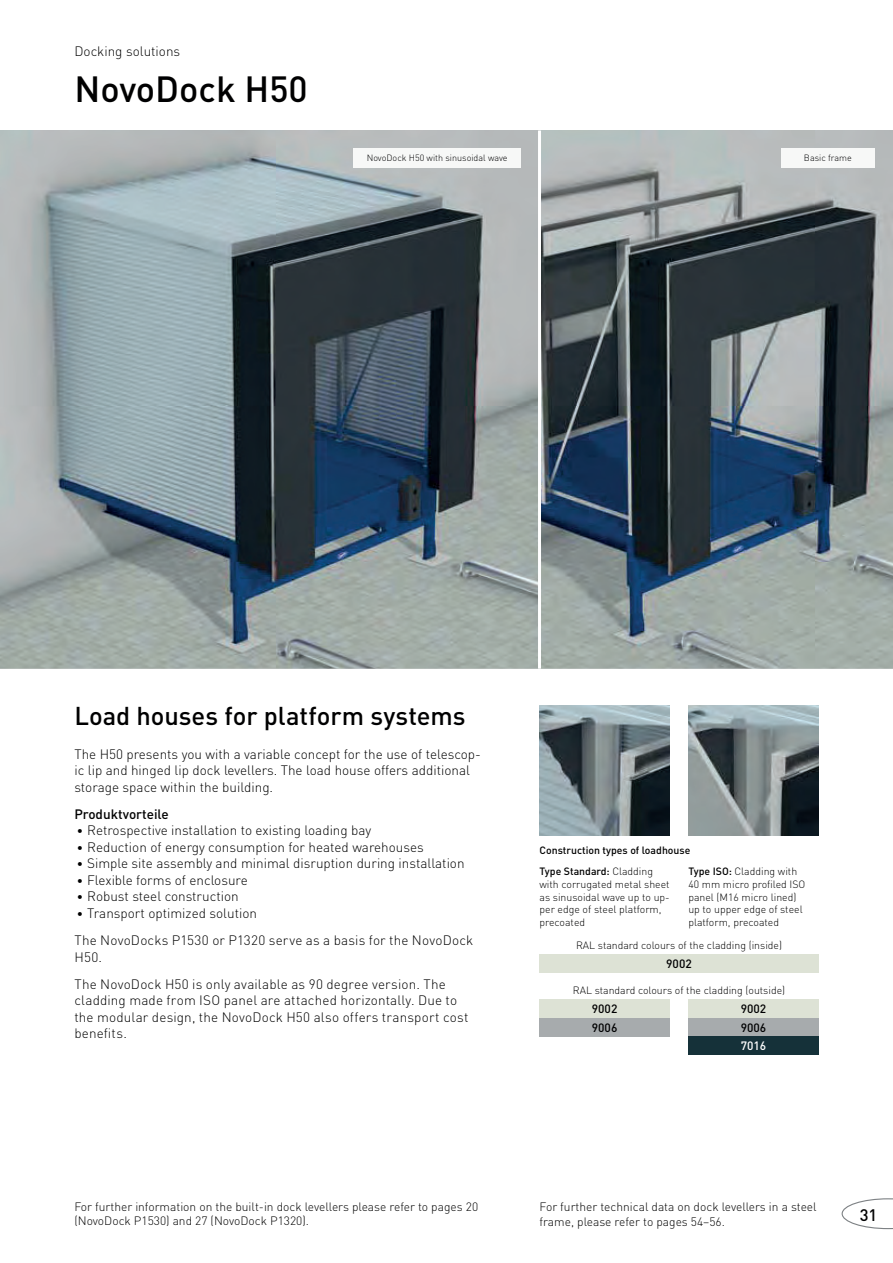
<style>
.page{position:relative;width:893px;height:1263px;background:#fff}
.page>*{position:absolute;margin:0;border:0;box-sizing:border-box;transform-origin:0 0}
.t1{font:500 36px "DIN Pro";color:#000001}
.t2{font:500 25.5px "DIN Pro";color:#000001}
.t3{font:500 16.5px "DIN Pro";color:#000001}
.t4{font:300 13.5px/16.5px "DIN Pro";color:#000001}
.t5{font:500 13.5px "DIN Pro";color:#000001}
.t6{font:300 12px/14.7px "DIN Pro";color:#000001}
.t7{font:500 12px "DIN Pro";color:#000001}
.t8{font:500 12px "DIN Pro";color:#fff}
.t9{font:300 10.5px/12.6px "DIN Pro";color:#000001}
.t10{font:500 10.5px "DIN Pro";color:#000001}
.t11{font:300 9px "DIN Pro";color:#000001}
.s1{font-weight:400;font-size:12px}
.s2{font-weight:500}
</style>
<div class="page">
<img style="left:539px;top:130px;width:354px;height:539px">
<svg style="left:0;top:130px;width:539px;height:539px;background:#7d8a8f"></svg>
<img style="left:688px;top:706px;width:131px;height:130px">
<img style="left:539px;top:706px;width:131px;height:130px">
<img style="left:781px;top:149px;width:93px;height:18px">
<img style="left:353px;top:149px;width:168px;height:18px">
<div style="left:539px;top:954px;width:280px;height:19px;background:#dde2d5"></div>
<div style="left:539px;top:999px;width:131px;height:19px;background:#dde2d5"></div>
<div style="left:688px;top:999px;width:131px;height:19px;background:#dde2d5"></div>
<div style="left:539px;top:1018px;width:131px;height:18px;background:#a7abad"></div>
<div style="left:688px;top:1018px;width:131px;height:18px;background:#a7abad"></div>
<div style="left:688px;top:1036px;width:131px;height:19px;background:#153139"></div>
<svg style="left:842px;top:1198px;width:51px;height:31px"></svg>
<hr style="left:538px;top:131px;width:3px;height:538px;background:#fff">
<p class="t4" style="left:74px;top:44px;width:107px">Docking solutions</p>
<h1 class="t1" style="left:74px;top:76px;width:235px">NovoDock H50</h1>
<p class="t11" style="left:367px;top:155px;width:142px">NovoDock H50 with sinusoidal wave</p>
<p class="t11" style="left:804px;top:155px;width:49px">Basic frame</p>
<h2 class="t2" style="left:74px;top:707px;width:393px">Load houses for plat form systems</h2>
<p class="t4" style="left:74px;top:747px;width:408px">The H50 presents you with a variable concept for the use of telescop&shy;ic lip and hinged lip dock levellers. The load house offers additional storage space within the building.</p>
<p class="t5" style="left:74px;top:809px;width:96px">Produktvorteile</p>
<p class="t4" style="left:77px;top:824px;width:296px"><span class="s1">•</span> Retrospective installation to existing loading bay</p>
<p class="t4" style="left:77px;top:840px;width:348px"><span class="s1">•</span> Reduction of energy consumption for heated warehouses</p>
<p class="t4" style="left:77px;top:857px;width:389px"><span class="s1">•</span> Simple site assembly and minimal disruption during installation</p>
<p class="t4" style="left:77px;top:873px;width:172px"><span class="s1">•</span> Flexible forms of enclosure</p>
<p class="t4" style="left:77px;top:890px;width:163px"><span class="s1">•</span> Robust steel construction</p>
<p class="t4" style="left:74px;top:901px;width:400px;line-height:27.2px"><span class="s1">•</span> Transport optimized solution<br>The NovoDocks P1530 or P1320 serve as a basis for the NovoDock</p>
<p class="t4" style="left:74px;top:945px;width:373px;line-height:27.2px">H50.<br>The NovoDock H50 is only available as 90 degree version. The</p>
<p class="t4" style="left:74px;top:994px;width:396px">cladding made from ISO panel are attached horizontally. Due to the modular design, the NovoDock H50 also offers transport cost benefits.</p>
<p class="t10" style="left:539px;top:847px;width:152px">Construction types of loadhouse</p>
<p class="t9" style="left:539px;top:866px;width:132px"><span class="s2">Type Standard:</span> Cladding with corrugated metal sheet as sinusoidal wave up to up&shy;per edge of steel platform, precoated</p>
<p class="t9" style="left:688px;top:866px;width:119px"><span class="s2">Type ISO:</span> Cladding with<br>40 mm micro profiled ISO panel (M16 micro lined) up to upper edge of steel platform, precoated</p>
<p class="t9" style="left:576px;top:940px;width:207px">RAL standard colours of the cladding (inside)</p>
<p class="t9" style="left:573px;top:985px;width:214px">RAL standard colours of the cladding (outside)</p>
<p class="t7" style="left:666px;top:959px;width:27px">9002</p>
<p class="t7" style="left:592px;top:1004px;width:27px">9002</p>
<p class="t7" style="left:741px;top:1004px;width:27px">9002</p>
<p class="t7" style="left:592px;top:1023px;width:27px">9006</p>
<p class="t7" style="left:741px;top:1023px;width:27px">9006</p>
<p class="t8" style="left:741px;top:1042px;width:27px">7016</p>
<p class="t6" style="left:74px;top:1201px;width:405px">For further information on the built-in dock levellers please refer to pages 20 (NovoDock P1530) and 27 (NovoDock P1320).</p>
<p class="t6" style="left:539px;top:1200px;width:279px">For further technical data on dock levellers in a steel frame, please refer to pages 54–56.</p>
<p class="t3" style="left:860px;top:1209px;width:19px">31</p>
</div>
